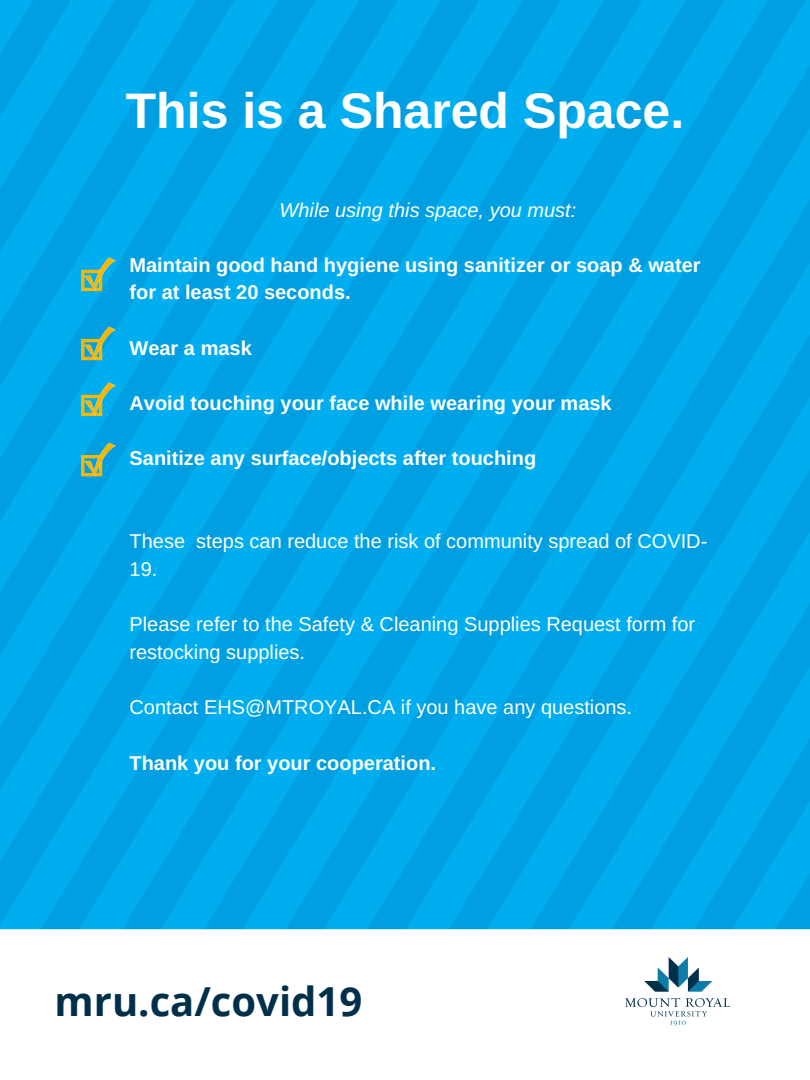
<style>
.page{position:relative;width:810px;height:1080px;background:#fff}
.page>*{position:absolute;margin:0;border:0;box-sizing:border-box;transform-origin:0 0}
.t1{font:700 50px "Arimo";color:#fff}
.t2{font:700 40px "Open Sans";color:#003049}
.t3{font:700 20px/27.6px "Arimo";color:#fff}
.t4{font:20px/27.6px "Arimo";color:#fff}
.t5{font:italic 20px "Arimo";color:#fff}
</style>
<div class="page">
<img style="left:0;top:0;width:810px;height:1026px">
<svg style="left:81px;top:257px;width:35px;height:34px"></svg>
<svg style="left:81px;top:327px;width:35px;height:33px"></svg>
<svg style="left:81px;top:382px;width:35px;height:34px"></svg>
<svg style="left:81px;top:443px;width:35px;height:33px"></svg>
<img style="left:626px;top:957px;width:103px;height:68px">
<h1 class="t1" style="left:126px;top:83px;width:560px">This is a Shared Space.</h1>
<p class="t5" style="left:280px;top:198px;width:298px">While using this space, you must:</p>
<p class="t3" style="left:130px;top:251px;width:573px">Maintain good hand hygiene using sanitizer or soap &amp; water for at least 20 seconds.</p>
<p class="t3" style="left:130px;top:334px;width:124px">Wear a mask</p>
<p class="t3" style="left:130px;top:389px;width:484px">Avoid touching your face while wearing your mask</p>
<p class="t3" style="left:130px;top:445px;width:408px">Sanitize any surface/objects after touching</p>
<p class="t4" style="left:130px;top:528px;width:579px">These steps can reduce the risk of community spread of COVID-<br>19.</p>
<p class="t4" style="left:130px;top:611px;width:567px">Please refer to the Safety &amp; Cleaning Supplies Request form for restocking supplies.</p>
<p class="t4" style="left:130px;top:694px;width:504px">Contact EHS@MTROYAL.CA if you have any questions.</p>
<p class="t3" style="left:130px;top:749px;width:308px">Thank you for your cooperation.</p>
<h2 class="t2" style="left:55px;top:974px;width:309px">mru.ca/covid19</h2>
</div>
